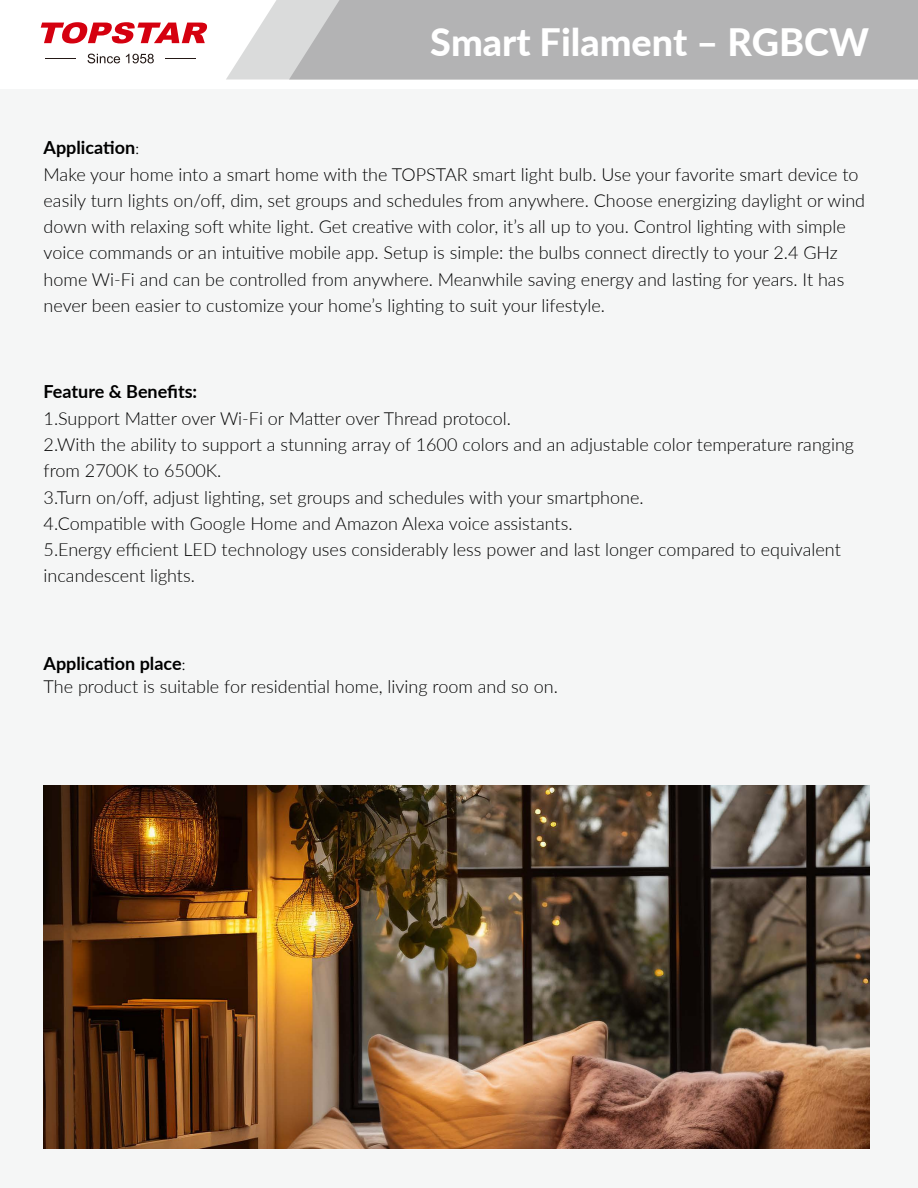
<style>
.page{position:relative;width:918px;height:1188px;background:#fff}
.page>*{position:absolute;margin:0;border:0;box-sizing:border-box;transform-origin:0 0}
.t1{font:800 37.8px "Lato";color:#fff}
.t2{font:300 18px/26.2px "Lato";color:#000}
.t3{font:700 18px "Lato";color:#000}
.s1{font-family:"Adobe Song Std";font-weight:300}
</style>
<div class="page">
<div style="left:0;top:89px;width:918px;height:1099px;background:#f5f6f6"></div>
<svg style="left:226px;top:0;width:63px;height:80px;fill:#dadbdb"></svg>
<svg style="left:41px;top:22px;width:166px;height:21px"></svg>
<hr style="left:45px;top:59px;width:31px;height:1px;background:#231815">
<hr style="left:165px;top:59px;width:31px;height:1px;background:#231815">
<svg style="left:88px;top:54px;width:32px;height:9px"></svg>
<svg style="left:126px;top:54px;width:28px;height:9px"></svg>
<div style="left:289px;top:0;width:629px;height:80px;background:#b3b3b4"></div>
<img style="left:44px;top:786px;width:825px;height:363px">
<p class="t3" style="left:44px;top:134px;width:98px">Application<span class="s1">:</span></p>
<h1 class="t1" style="left:430px;top:14px;width:440px">Smart Filament – RGBCW</h1>
<p class="t2" style="left:44px;top:160px;width:823px">Make your home into a smart home with the TOPSTAR smart light bulb. Use your favorite smart device to easily turn lights on/off, dim, set groups and schedules from anywhere. Choose energizing daylight or wind down with relaxing soft white light. Get creative with color, it’s all up to you. Control lighting with simple voice commands or an intuitive mobile app. Setup is simple: the bulbs connect directly to your 2.4 GHz home Wi-Fi and can be controlled from anywhere. Meanwhile saving energy and lasting for years. It has never been easier to customize your home’s lighting to suit your lifestyle.</p>
<p class="t3" style="left:44px;top:378px;width:155px">Feature &amp; Benefits:</p>
<p class="t2" style="left:44px;top:405px;width:812px">1.Support Matter over Wi-Fi or Matter over Thread protocol.<br>2.With the ability to support a stunning array of 1600 colors and an adjustable color temperature ranging from 2700K to 6500K.<br>3.Turn on/off, adjust lighting, set groups and schedules with your smartphone.<br>4.Compatible with Google Home and Amazon Alexa voice assistants.<br>5.Energy efficient LED technology uses considerably less power and last longer compared to equivalent incandescent lights.</p>
<p class="t3" style="left:44px;top:650px;width:144px">Application place<span class="s1">:</span></p>
<p class="t2" style="left:44px;top:673px;width:516px">The product is suitable for residential home, living room and so on.</p>
</div>
